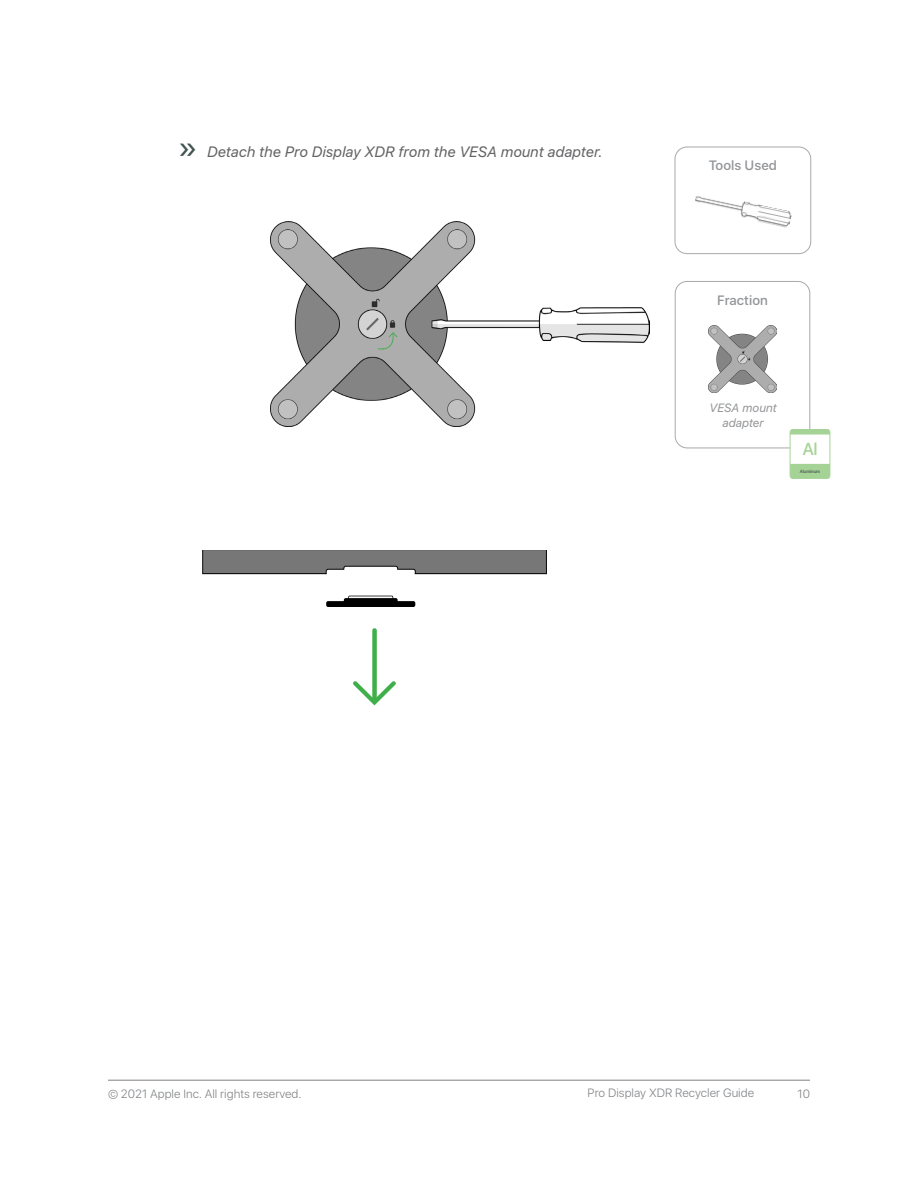
<style>
.page{position:relative;width:918px;height:1188px;background:#fff}
.page>*{position:absolute;margin:0;border:0;box-sizing:border-box;transform-origin:0 0}
.t1{font:500 17.25px "SF Hello";color:#a5d396}
.t2{font:italic 15px "SF Hello";color:#636366}
.Heading_3{font:500 13.5px "SF Hello";color:#939598}
.t3{font:300 12px "SF Hello";color:#808285}
.Fraction_description{font:italic 12px/15px "SF Hello";color:#939598;text-align:center}
.t4{font:500 4.65px "SF Hello";letter-spacing:-.02em;color:#41524f}
.s1{font-style:normal;font-size:30px;color:#415350}
</style>
<div class="page">
<hr style="left:108px;top:1080px;width:702px;height:1px;background:#808285">
<img style="left:271px;top:221px;width:379px;height:205px">
<svg style="left:378px;top:332px;width:20px;height:17px"></svg>
<img style="left:203px;top:551px;width:343px;height:55px">
<svg style="left:353px;top:681px;width:43px;height:24px"></svg>
<div style="left:372px;top:628px;width:5px;height:74px;background:#3eaf49;border-radius:2px"></div>
<div style="left:675px;top:281px;width:135px;height:167px;border:1px solid #a8a9ad;border-radius:12px"></div>
<img style="left:709px;top:325px;width:67px;height:68px">
<div style="left:790px;top:434px;width:40px;height:32px;background:#fff"></div>
<svg style="left:790px;top:463px;width:40px;height:16px"></svg>
<svg style="left:790px;top:429px;width:40px;height:6px"></svg>
<div style="left:790px;top:429px;width:40px;height:50px;border:1px solid #a5d396;border-radius:3px"></div>
<div style="left:675px;top:147px;width:136px;height:107px;border:1px solid #a8a9ad;border-radius:12px"></div>
<img style="left:695px;top:196px;width:97px;height:32px">
<p class="t2" style="left:178px;top:141px;width:426px"><span class="s1">»</span> Detach the Pro Display XDR from the VESA mount adapter.</p>
<p class="Heading_3" style="left:709px;top:156px;width:70px">Tools Used</p>
<p class="Heading_3" style="left:717px;top:290px;width:52px">Fraction</p>
<p class="Fraction_description" style="left:709px;top:400px;width:69px">VESA mount adapter</p>
<p class="t1" style="left:802px;top:439px;width:17px">Al</p>
<p class="t4" style="left:800px;top:468px;width:22px">Aluminum</p>
<p class="t3" style="left:108px;top:1085px;width:195px">© 2021 Apple Inc. All rights reserved.</p>
<p class="t3" style="left:588px;top:1085px;width:168px">Pro Display XDR Recycler Guide</p>
<p class="t3" style="left:797px;top:1085px;width:14px">10</p>
</div>
